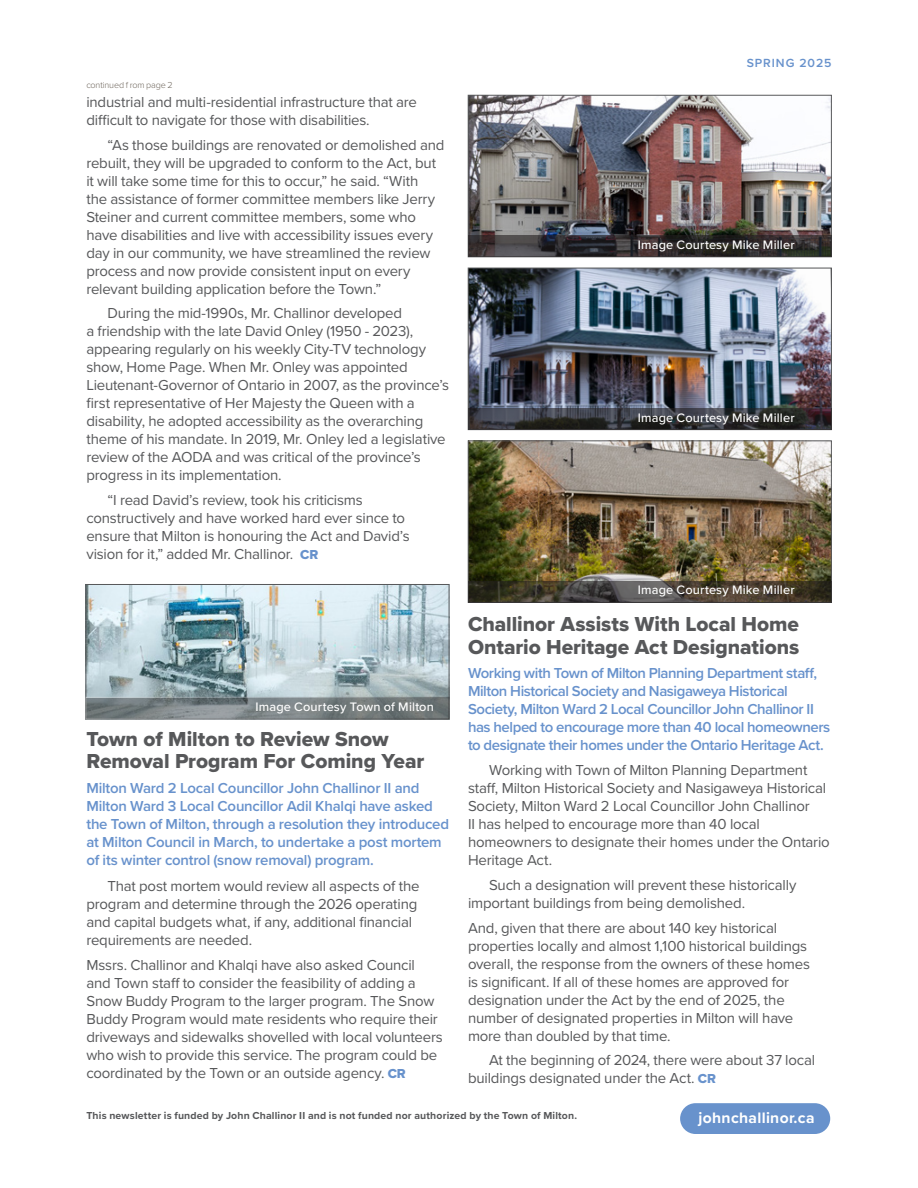
<style>
.page{position:relative;width:918px;height:1188px;background:#fff}
.page>*{position:absolute;margin:0;border:0;box-sizing:border-box;transform-origin:0 0}
.Main_Paragraph_Style{font:21px/22.5px "Proxima Nova Extrabld";color:#57585a}
.t1{font:700 15.75px "Proxima Nova";letter-spacing:.02em;color:#fff}
.Main_Paragraph_Style-2{font:15px/18px "Proxima Nova";letter-spacing:-.015em;color:#57585a}
.Main_Paragraph_Style-3{font:600 15px/18px "Proxima Nova";letter-spacing:-.025em;color:#6892cc}
.t2{font:500 12.75px "Proxima Nova";letter-spacing:.01em;color:#fff}
.t3{font:600 12.3px "Proxima Nova";letter-spacing:.075em;color:#6892cc}
.t4{font:700 10.5px "Proxima Nova";letter-spacing:.015em;color:#57585a}
.Main_Paragraph_Style-4{font:300 9px "Proxima Nova";letter-spacing:-.015em;color:#6d655b}
.s1{font-family:"Proxima Nova Extrabld";font-size:13.5px;color:#6892cc}
</style>
<div class="page">
<div style="left:680px;top:1103px;width:150px;height:31px;background:#6892cc;border-radius:15px"></div>
<img style="left:470px;top:97px;width:360px;height:138px">
<div style="left:468px;top:95px;width:364px;height:162px;border:1px solid #57585a"></div>
<img style="left:470px;top:443px;width:360px;height:138px">
<div style="left:468px;top:441px;width:364px;height:162px;border:1px solid #57585a"></div>
<img style="left:88px;top:586px;width:359px;height:111px">
<div style="left:86px;top:584px;width:363px;height:135px;border:1px solid #57585a"></div>
<img style="left:470px;top:270px;width:360px;height:138px">
<div style="left:468px;top:268px;width:364px;height:162px;border:1px solid #57585a"></div>
<svg style="left:88px;top:699px;width:359px;height:18px;background:#777f81"></svg>
<svg style="left:468px;top:581px;width:363px;height:21px;background:#474136"></svg>
<svg style="left:468px;top:235px;width:363px;height:22px;background:#333031"></svg>
<svg style="left:468px;top:408px;width:363px;height:22px;background:#343438"></svg>
<p class="Main_Paragraph_Style-4" style="left:86px;top:78px;width:88px">continued f rom page 2</p>
<p class="Main_Paragraph_Style-2" style="left:86px;top:92px;width:332px">industrial and multi-residential infrastructure that are difficult to navigate for those with disabilities.</p>
<p class="Main_Paragraph_Style-2" style="left:86px;top:135px;width:360px;text-indent:21px">“As those buildings are renovated or demolished and rebuilt, they will be upgraded to conform to the Act, but it will take some time for this to occur,” he said. “With<br>the assistance of former committee members like Jerry Steiner and current committee members, some who have disabilities and live with accessibility issues every day in our community, we have streamlined the review process and now provide consistent input on every relevant building application before the Town.”</p>
<p class="Main_Paragraph_Style-2" style="left:86px;top:304px;width:364px;text-indent:21px">During the mid-1990s, Mr. Challinor developed<br>a friendship with the late David Onley (1950 - 2023), appearing regularly on his weekly City-TV technology show, Home Page. When Mr. Onley was appointed Lieutenant-Governor of Ontario in 2007, as the province’s first representative of Her Majesty the Queen with a disability, he adopted accessibility as the overarching theme of his mandate. In 2019, Mr. Onley led a legislative review of the AODA and was critical of the province’s progress in its implementation.</p>
<p class="Main_Paragraph_Style-2" style="left:86px;top:490px;width:325px;text-indent:21px">“I read David’s review, took his criticisms constructively and have worked hard ever since to ensure that Milton is honouring the Act and David’s vision for it,” added Mr. Challinor. <span class="s1">CR</span></p>
<p class="t2" style="left:255px;top:697px;width:180px">Image Courtesy Town of Milton</p>
<p class="Main_Paragraph_Style" style="left:86px;top:727px;width:340px">Town of Milton to Review Snow<br>Removal Program For Coming Year</p>
<p class="Main_Paragraph_Style-3" style="left:86px;top:779px;width:364px">Milton Ward 2 Local Councillor John Challinor II and Milton Ward 3 Local Councillor Adil Khalqi have asked the Town of Milton, through a resolution they introduced at Milton Council in March, to undertake a post mortem of its winter control (snow removal) program.</p>
<p class="Main_Paragraph_Style-2" style="left:86px;top:877px;width:335px;text-indent:21px">That post mortem would review all aspects of the program and determine through the 2026 operating and capital budgets what, if any, additional financial requirements are needed.</p>
<p class="Main_Paragraph_Style-2" style="left:86px;top:955px;width:358px">Mssrs. Challinor and Khalqi have also asked Council and Town staff to consider the feasibility of adding a Snow Buddy Program to the larger program. The Snow Buddy Program would mate residents who require their driveways and sidewalks shovelled with local volunteers who wish to provide this service. The program could be coordinated by the Town or an outside agency. <span class="s1">CR</span></p>
<p class="t3" style="left:747px;top:53px;width:86px">SPRING 2025</p>
<p class="t2" style="left:638px;top:235px;width:158px">Image Courtesy Mike Miller</p>
<p class="t2" style="left:638px;top:408px;width:158px">Image Courtesy Mike Miller</p>
<p class="t2" style="left:638px;top:581px;width:158px">Image Courtesy Mike Miller</p>
<p class="Main_Paragraph_Style" style="left:468px;top:613px;width:333px">Challinor Assists With Local Home<br>Ontario Heritage Act Designations</p>
<p class="Main_Paragraph_Style-3" style="left:468px;top:664px;width:364px">Working with Town of Milton Planning Department staff, Milton Historical Society and Nasigaweya Historical Society, Milton Ward 2 Local Councillor John Challinor II has helped to encourage more than 40 local homeowners to designate their homes under the Ontario Heritage Act.</p>
<p class="Main_Paragraph_Style-2" style="left:468px;top:760px;width:363px;text-indent:21px">Working with Town of Milton Planning Department staff, Milton Historical Society and Nasigaweya Historical Society, Milton Ward 2 Local Councillor John Challinor<br>II has helped to encourage more than 40 local homeowners to designate their homes under the Ontario Heritage Act.</p>
<p class="Main_Paragraph_Style-2" style="left:468px;top:875px;width:330px;text-indent:21px">Such a designation will prevent these historically important buildings from being demolished.</p>
<p class="Main_Paragraph_Style-2" style="left:468px;top:918px;width:344px">And, given that there are about 140 key historical properties locally and almost 1,100 historical buildings overall, the response from the owners of these homes is significant. If all of these homes are approved for designation under the Act by the end of 2025, the number of designated properties in Milton will have more than doubled by that time.</p>
<p class="Main_Paragraph_Style-2" style="left:468px;top:1051px;width:349px;text-indent:21px">At the beginning of 2024, there were about 37 local buildings designated under the Act. <span class="s1">CR</span></p>
<p class="t4" style="left:86px;top:1107px;width:492px">This newsletter is funded by John Challinor II and is not funded nor authorized by the Town of Milton.</p>
<p class="t1" style="left:699px;top:1106px;width:117px">johnchallinor.ca</p>
</div>
